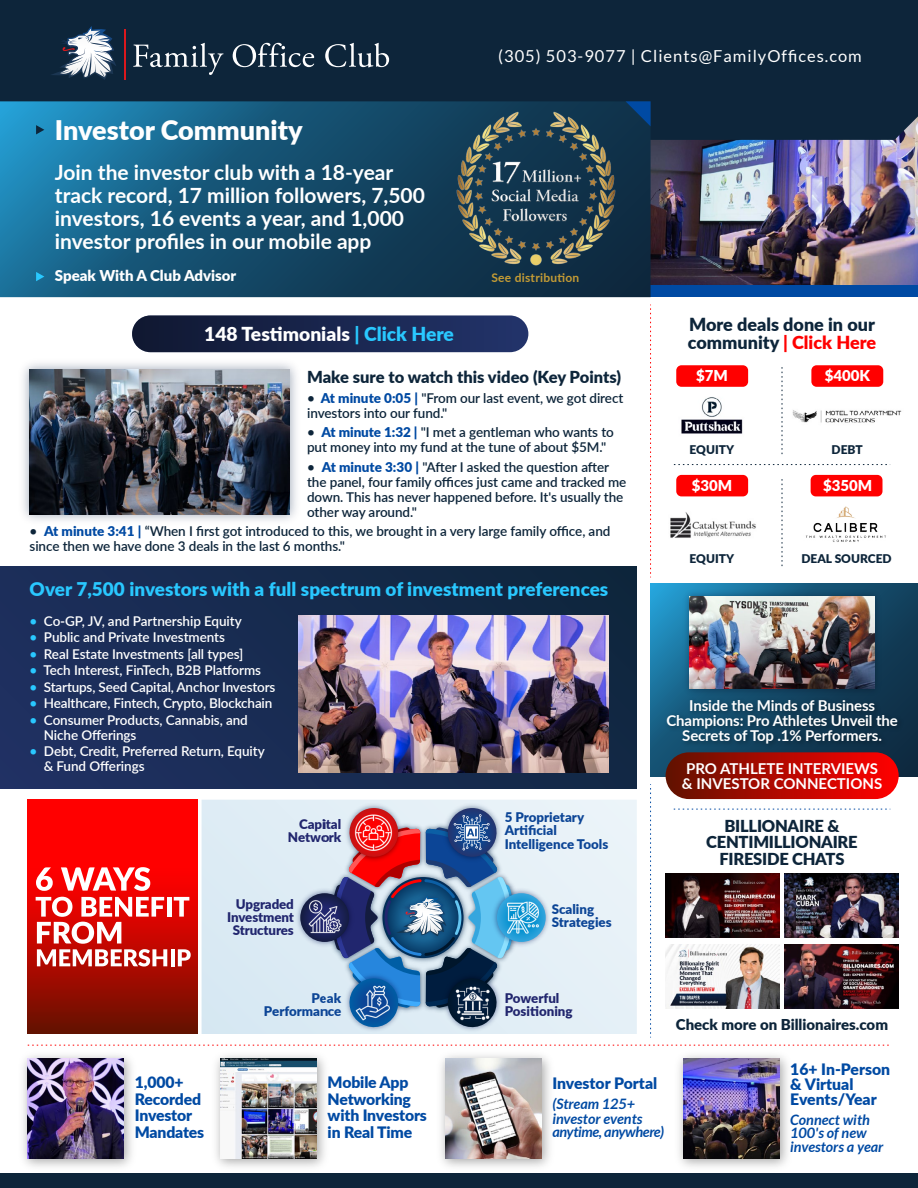
<style>
.page{position:relative;width:918px;height:1188px;background:#fff}
.page>*{position:absolute;margin:0;border:0;box-sizing:border-box;transform-origin:0 0}
.t1{font:900 27px "Lato";color:#fff}
.t2{font:700 21px/23.2px "Lato";color:#fff}
.t3{font:900 19.2px "Lato";color:#fff}
.t4{font:900 18.9px "Lato";color:#29c8ff}
.t5{font:900 18px/18px "Lato";color:#0d253a}
.t6{font:900 16.5px/16.5px "Lato";letter-spacing:-.015em;color:#0d253a;text-align:center}
.t7{font:16.5px "Lato";letter-spacing:.06em;color:#fff}
.t8{font:900 15.75px/16.5px "Lato";letter-spacing:-.01em;color:#004aa3}
.t9{font:700 15px/15px "Lato";letter-spacing:-.01em;color:#fff;text-align:center}
.t10{font:900 15px "Lato";color:#fff}
.t11{font:900 15px "Lato";color:#0d253a}
.t12{font:italic 700 14.4px/13.5px "Lato";color:#004aa3}
.t13{font:italic 700 14.4px "Lato";letter-spacing:-.025em;color:#004aa3}
.t14{font:600 13.5px/15px "Lato";letter-spacing:-.005em;color:#0d253a}
.t15{font:600 13.5px/15px "Lato";letter-spacing:-.005em;color:#fff}
.t16{font:900 13.35px/13.4px "Lato";color:#0c4596}
.t17{font:900 13.35px/13.4px "Lato";letter-spacing:-.01em;color:#21266e;text-align:right}
.t18{font:900 12px "Lato";color:#0d253a}
.t19{font:700 12px "Lato";letter-spacing:.02em;color:#c49c35}
.s1{color:#29c8ff}
.s2{color:#f00}
.s3{font-weight:900;color:#004aa3}
</style>
<div class="page">
<svg style="left:202px;top:800px;width:435px;height:234px;background:#e1edf5"></svg>
<img style="left:651px;top:140px;width:267px;height:146px">
<div style="left:0;top:0;width:918px;height:140px;background:#0d253a"></div>
<svg style="left:651px;top:584px;width:267px;height:193px;background:#165779"></svg>
<div style="left:648px;top:286px;width:270px;height:11px;background:#004aa3"></div>
<svg style="left:0;top:101px;width:651px;height:196px;background:#155374"></svg>
<svg style="left:133px;top:43px;width:91px;height:32px;background:#35495a"></svg>
<svg style="left:233px;top:43px;width:81px;height:24px;background:#465868"></svg>
<svg style="left:325px;top:43px;width:64px;height:24px;background:#455868"></svg>
<hr style="left:124px;top:30px;width:1px;height:50px;background:#dc181d">
<svg style="left:50px;top:26px;width:67px;height:54px"></svg>
<img style="left:457px;top:109px;width:158px;height:159px">
<svg style="left:36px;top:272px;width:8px;height:9px"></svg>
<svg style="left:36px;top:125px;width:8px;height:9px"></svg>
<div style="left:132px;top:315px;width:396px;height:37px;background:linear-gradient(to right,#101831,#22336b);border-radius:18px"></div>
<svg style="left:650px;top:305px;width:1px;height:273px"></svg>
<svg style="left:650px;top:784px;width:1px;height:254px"></svg>
<svg style="left:674px;top:809px;width:216px;height:1px"></svg>
<svg style="left:626px;top:101px;width:25px;height:25px"></svg>
<img style="left:665px;top:945px;width:114px;height:64px">
<img style="left:785px;top:873px;width:114px;height:64px">
<img style="left:665px;top:873px;width:114px;height:64px">
<img style="left:785px;top:945px;width:114px;height:64px">
<div style="left:666px;top:752px;width:233px;height:47px;background:linear-gradient(to right,#631100,#ff0001);border-radius:23px"></div>
<img style="left:662px;top:694px;width:244px;height:60px">
<svg style="left:28px;top:1045px;width:861px;height:1px"></svg>
<svg style="left:674px;top:464px;width:216px;height:1px"></svg>
<svg style="left:782px;top:367px;width:1px;height:88px"></svg>
<svg style="left:782px;top:479px;width:1px;height:88px"></svg>
<img style="left:681px;top:397px;width:62px;height:37px">
<div style="left:676px;top:365px;width:72px;height:22px;background:#f00;border-radius:5px"></div>
<img style="left:806px;top:506px;width:80px;height:36px">
<div style="left:811px;top:475px;width:72px;height:21px;background:#f00;border-radius:5px"></div>
<img style="left:670px;top:512px;width:86px;height:26px">
<div style="left:676px;top:475px;width:72px;height:21px;background:#f00;border-radius:5px"></div>
<div style="left:811px;top:365px;width:72px;height:22px;background:#f00;border-radius:5px"></div>
<img style="left:792px;top:410px;width:110px;height:13px">
<div style="left:0;top:1174px;width:918px;height:14px;background:#0d253a"></div>
<img style="left:23px;top:363px;width:274px;height:158px">
<img style="left:30px;top:370px;width:260px;height:145px">
<img style="left:680px;top:587px;width:205px;height:112px">
<img style="left:690px;top:597px;width:184px;height:92px">
<div style="left:0;top:566px;width:637px;height:222px;background:linear-gradient(to right,#1e2f5f,#10273e)"></div>
<img style="left:298px;top:615px;width:310px;height:158px">
<svg style="left:28px;top:800px;width:169px;height:234px;background:#c80600"></svg>
<svg style="left:36px;top:867px;width:17px;height:24px"></svg>
<svg style="left:61px;top:867px;width:89px;height:24px"></svg>
<hr style="left:167px;top:897px;width:4px;height:20px;background:#fff">
<svg style="left:174px;top:897px;width:15px;height:20px"></svg>
<svg style="left:36px;top:897px;width:131px;height:70px"></svg>
<hr style="left:171px;top:949px;width:4px;height:17px;background:#fff">
<svg style="left:178px;top:949px;width:13px;height:17px"></svg>
<img style="left:433px;top:1055px;width:125px;height:119px">
<img style="left:445px;top:1059px;width:96px;height:99px">
<img style="left:670px;top:1055px;width:126px;height:119px">
<img style="left:683px;top:1059px;width:96px;height:99px">
<img style="left:208px;top:1055px;width:126px;height:119px">
<img style="left:221px;top:1059px;width:96px;height:99px">
<img style="left:15px;top:1055px;width:126px;height:119px">
<img style="left:28px;top:1059px;width:96px;height:99px">
<div style="left:324px;top:820px;width:198px;height:195px;background:#e2eef6"></div>
<img style="left:515px;top:886px;width:38px;height:63px">
<svg style="left:497px;top:893px;width:49px;height:49px"></svg>
<img style="left:293px;top:886px;width:38px;height:63px">
<svg style="left:300px;top:893px;width:49px;height:49px"></svg>
<img style="left:440px;top:801px;width:64px;height:7px">
<img style="left:342px;top:1031px;width:64px;height:3px">
<img style="left:440px;top:1031px;width:64px;height:3px">
<img style="left:342px;top:801px;width:64px;height:7px">
<img style="left:515px;top:895px;width:26px;height:45px">
<img style="left:308px;top:895px;width:23px;height:44px">
<img style="left:331px;top:808px;width:184px;height:223px">
<h1 class="t1" style="left:55px;top:110px;width:249px">Investor Community</h1>
<h2 class="t2" style="left:55px;top:160px;width:372px">Join the investor club with a 18-year track record, 17 million followers, 7,500 investors, 16 events a year, and 1,000 investor profiles in our mobile app</h2>
<p class="t7" style="left:498px;top:47px;width:365px">(305) 503-9077 | Clients@FamilyOffices.com</p>
<p class="t10" style="left:55px;top:265px;width:183px">Speak With A Club Advisor</p>
<p class="t19" style="left:491px;top:268px;width:89px">See distribution</p>
<h3 class="t3" style="left:204px;top:319px;width:251px">148 Testimonials <span class="s1">| Click Here</span></h3>
<h3 class="t5" style="left:688px;top:315px;width:190px">More deals done in our community <span class="s2">| Click Here</span></h3>
<p class="t6" style="left:307px;top:368px;width:315px">Make sure to watch this video (Key Points)</p>
<p class="t10" style="left:825px;top:365px;width:47px">$400K</p>
<p class="t14" style="left:307px;top:390px;width:318px">• <span class="s3">At minute 0:05 |</span> "From our last event, we got direct investors into our fund."</p>
<p class="t14" style="left:307px;top:424px;width:308px">• <span class="s3">At minute 1:32 |</span> "I met a gentleman who wants to put money into my fund at the tune of about $5M."</p>
<p class="t14" style="left:307px;top:459px;width:321px">• <span class="s3">At minute 3:30 |</span> "After I asked the question after the panel, four family offices just came and tracked me down. This has never happened before. It's usually the other way around."</p>
<p class="t14" style="left:30px;top:523px;width:582px">• <span class="s3">At minute 3:41 |</span> “When I first got introduced to this, we brought in a very large family office, and since then we have done 3 deals in the last 6 months."</p>
<p class="t10" style="left:696px;top:365px;width:33px">$7M</p>
<p class="t18" style="left:690px;top:440px;width:46px">EQUITY</p>
<p class="t18" style="left:832px;top:440px;width:33px">DEBT</p>
<p class="t10" style="left:692px;top:474px;width:42px">$30M</p>
<p class="t10" style="left:823px;top:474px;width:51px">$350M</p>
<h3 class="t4" style="left:30px;top:575px;width:580px">Over 7,500 investors with a full spectrum of investment preferences</h3>
<p class="t15" style="left:30px;top:613px;width:214px"><span class="s1">•</span> Co-GP, JV, and Partnership Equity</p>
<p class="t15" style="left:30px;top:629px;width:197px"><span class="s1">•</span> Public and Private Investments</p>
<p class="t15" style="left:30px;top:646px;width:215px"><span class="s1">•</span> Real Estate Investments [all types]</p>
<p class="t15" style="left:30px;top:662px;width:233px"><span class="s1">•</span> Tech Interest, FinTech, B2B Platforms</p>
<p class="t15" style="left:30px;top:679px;width:247px"><span class="s1">•</span> Startups, Seed Capital, Anchor Investors</p>
<p class="t15" style="left:30px;top:695px;width:244px"><span class="s1">•</span> Healthcare, Fintech, Crypto, Blockchain</p>
<p class="t15" style="left:44px;top:712px;width:206px;text-indent:-14px"><span class="s1">•</span> Consumer Products, Cannabis, and<br>Niche Offerings</p>
<p class="t15" style="left:44px;top:743px;width:223px;text-indent:-14px"><span class="s1">•</span> Debt, Credit, Preferred Return, Equity &amp; Fund Offerings</p>
<p class="t17" style="left:288px;top:817px;width:55px">Capital<br>Network</p>
<p class="t17" style="left:227px;top:896px;width:68px">Upgraded<br>Investment<br>Structures</p>
<p class="t16" style="left:264px;top:990px;width:79px;text-align:right">Peak<br>Performance</p>
<p class="t16" style="left:505px;top:810px;width:105px">5 Proprietary<br>Artificial<br>Intelligence Tools</p>
<p class="t16" style="left:552px;top:902px;width:61px">Scaling<br>Strategies</p>
<p class="t17" style="left:505px;top:990px;width:69px;text-align:left">Powerful<br>Positioning</p>
<p class="t18" style="left:690px;top:550px;width:46px">EQUITY</p>
<p class="t18" style="left:801px;top:550px;width:92px">DEAL SOURCED</p>
<p class="t9" style="left:666px;top:697px;width:233px">Inside the Minds of Business<br>Champions: Pro Athletes Unveil the<br>Secrets of Top .1% Performers.</p>
<p class="t9" style="left:682px;top:760px;width:202px;text-align:left">PRO ATHLETE INTERVIEWS &amp; INVESTOR CONNECTIONS</p>
<p class="t6" style="left:706px;top:817px;width:153px">BILLIONAIRE &amp;<br>CENTIMILLIONAIRE<br>FIRESIDE CHATS</p>
<p class="t11" style="left:676px;top:1014px;width:214px">Check more on Billionaires.com</p>
<p class="t8" style="left:135px;top:1074px;width:71px">1,000+<br>Recorded<br>Investor<br>Mandates</p>
<p class="t8" style="left:328px;top:1074px;width:101px">Mobile App<br>Networking with Investors in Real Time</p>
<p class="t8" style="left:552px;top:1075px;width:106px">Investor Portal</p>
<p class="t12" style="left:552px;top:1096px;width:92px;line-height:15px">(Stream 125+ investor events</p>
<p class="t13" style="left:552px;top:1124px;width:113px">anytime, anywhere)</p>
<p class="t8" style="left:790px;top:1061px;width:102px;line-height:15px">16+ In-Person &amp; Virtual<br>Events/Year</p>
<p class="t12" style="left:790px;top:1113px;width:95px">Connect with<br>100's of new investors a year</p>
</div>
